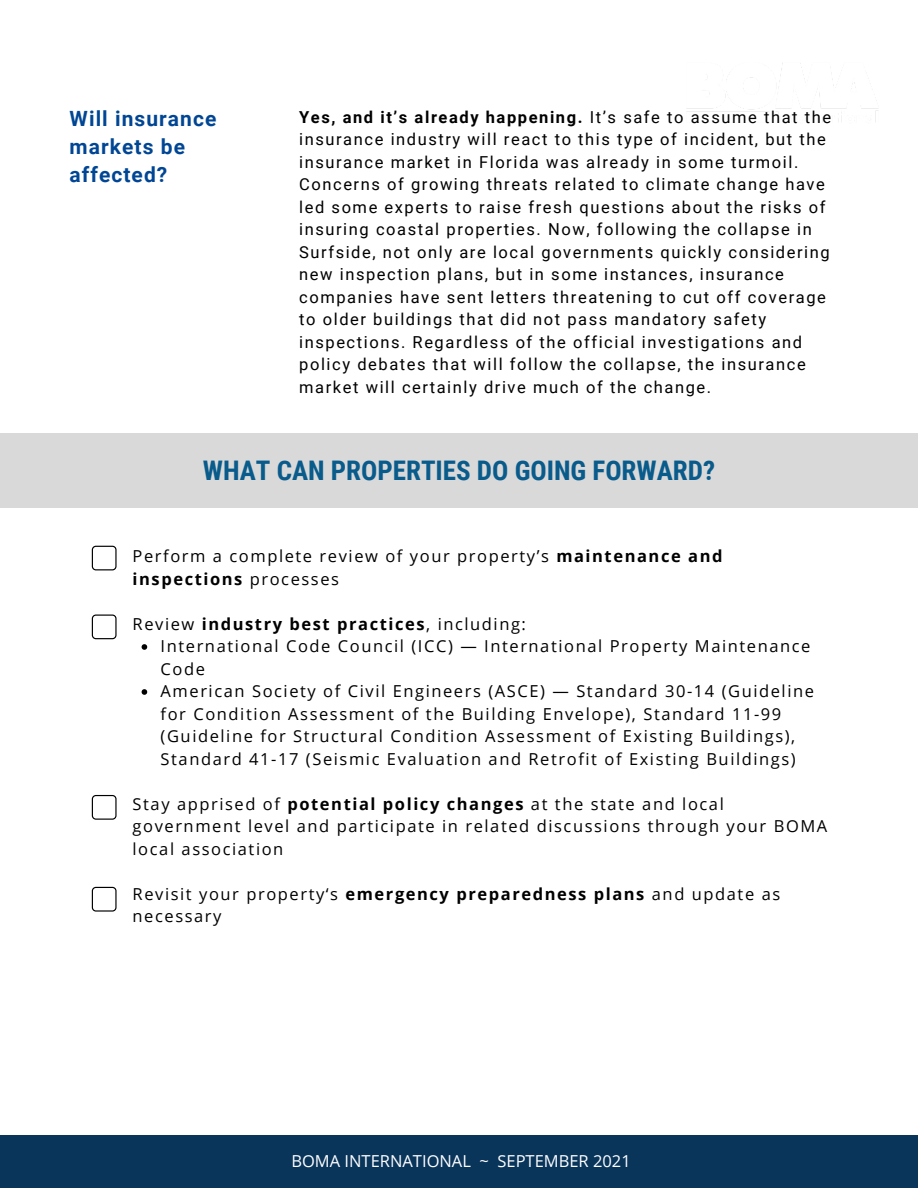
<style>
.page{position:relative;width:918px;height:1188px;background:#fff}
.page>*{position:absolute;margin:0;border:0;box-sizing:border-box;transform-origin:0 0}
.t1{font:700 27px "Roboto Condensed";color:#095b8b}
.t2{font:700 21px/28.2px "Roboto";letter-spacing:.05em;color:#004694}
.t3{font:16.5px/22.5px "Roboto";letter-spacing:.095em;color:#000}
.t4{font:16.5px/22.5px "Open Sans";letter-spacing:.095em;color:#000}
.t5{font:700 16.5px "Open Sans";letter-spacing:.095em;color:#000}
.t6{font:16.5px "Open Sans";color:#fff}
.s1{font-weight:700}
.s2{font-weight:400}
</style>
<div class="page">
<div style="left:0;top:1135px;width:918px;height:53px;background:#0a355b"></div>
<div style="left:0;top:434px;width:918px;height:74px;background:#d9d9d9"></div>
<div style="left:92px;top:546px;width:25px;height:24px;border:1px solid #000;border-radius:4px"></div>
<svg style="left:142px;top:644px;width:5px;height:6px"></svg>
<svg style="left:142px;top:689px;width:5px;height:6px"></svg>
<div style="left:92px;top:615px;width:25px;height:24px;border:1px solid #000;border-radius:4px"></div>
<div style="left:92px;top:795px;width:25px;height:25px;border:1px solid #000;border-radius:4px"></div>
<div style="left:92px;top:887px;width:25px;height:25px;border:1px solid #000;border-radius:4px"></div>
<p class="t2" style="left:70px;top:105px;width:148px">Will insurance markets be affected?</p>
<p class="t3" style="left:299px;top:106px;width:533px"><span class="s1">Yes, and it’s already happening.</span> It’s safe to assume that the insurance industry will react to this type of incident, but the insurance market in Florida was already in some turmoil.<br>Concerns of growing threats related to climate change have led some experts to raise fresh questions about the risks of insuring coastal properties. Now, following the collapse in Surfside, not only are local governments quickly considering new inspection plans, but in some instances, insurance companies have sent letters threatening to cut off coverage to older buildings that did not pass mandatory safety inspections. Regardless of the official investigations and policy debates that will follow the collapse, the insurance market will certainly drive much of the change.</p>
<p class="t1" style="left:203px;top:455px;width:514px">WHAT CAN PROPERTIES DO GOING FORWARD?</p>
<p class="t4" style="left:133px;top:544px;width:591px">Perform a complete review of your property’s <span class="s1">maintenance and inspections</span> processes</p>
<p class="t5" style="left:133px;top:612px;width:395px"><span class="s2">Review</span> industry best practices<span class="s2">, including:</span></p>
<p class="t4" style="left:161px;top:634px;width:651px">International Code Council (ICC) — International Property Maintenance<br>Code</p>
<p class="t4" style="left:161px;top:679px;width:655px">American Society of Civil Engineers (ASCE) — Standard 30-14 (Guideline for Condition Assessment of the Building Envelope), Standard 11-99 (Guideline for Structural Condition Assessment of Existing Buildings), Standard 41-17 (Seismic Evaluation and Retrofit of Existing Buildings)</p>
<p class="t4" style="left:133px;top:792px;width:696px">Stay apprised of <span class="s1">potential policy changes</span> at the state and local government level and participate in related discussions through your BOMA local association</p>
<p class="t4" style="left:133px;top:882px;width:649px">Revisit your property‘s <span class="s1">emergency preparedness plans</span> and update as necessary</p>
<p class="t6" style="left:291px;top:1149px;width:341px">BOMA INTERNATIONAL ~ SEPTEMBER 2021</p>
</div>
